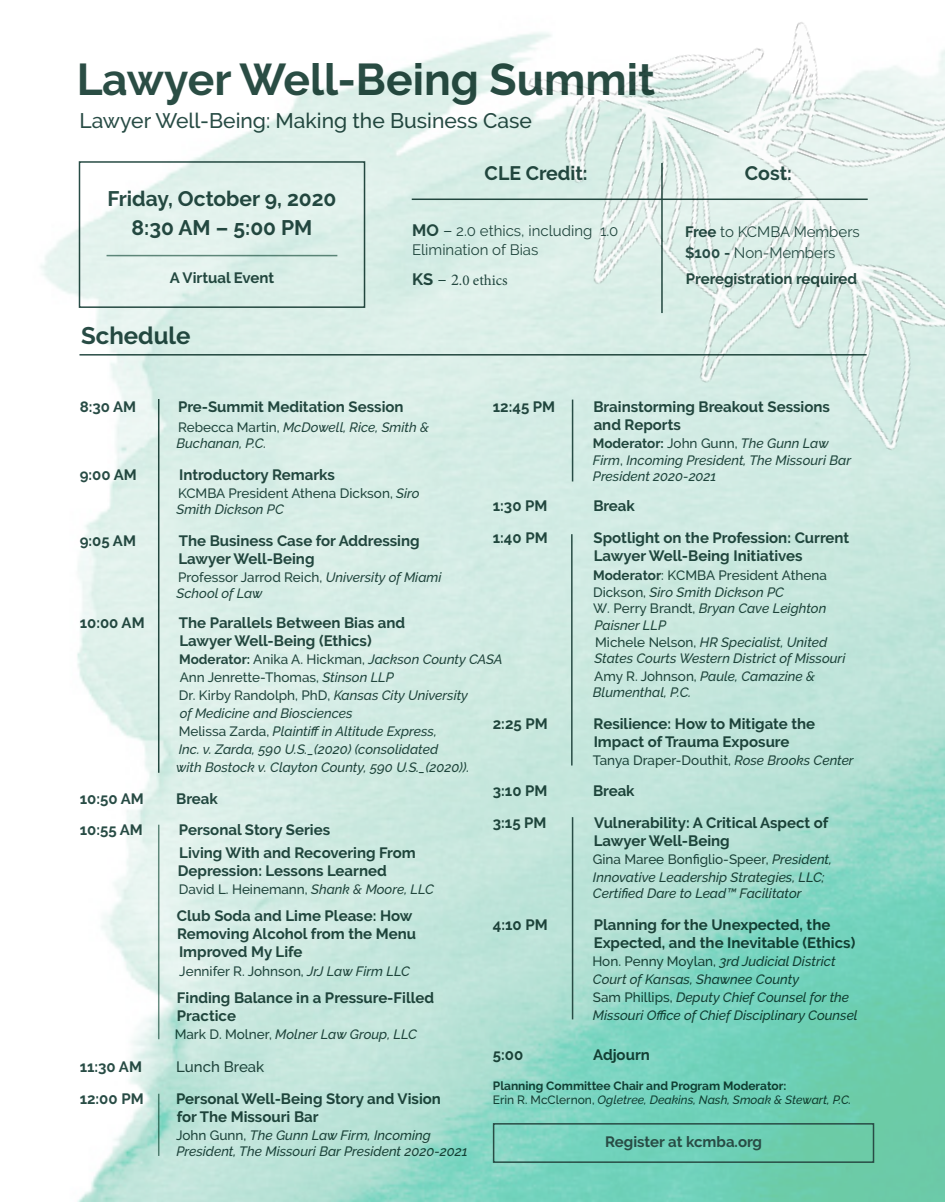
<style>
.page{position:relative;width:945px;height:1202px;background:#fff}
.page>*{position:absolute;margin:0;border:0;box-sizing:border-box;transform-origin:0 0}
.t1{font:700 44.4px "Raleway";color:#2a4d44}
.t2{font:700 24px "Raleway";color:#284c45}
.t3{font:500 21px "Raleway";color:#284c45}
.t4{font:700 21px/28.8px "Raleway";color:#284c45;text-align:center}
.t5{font:700 19.5px "Raleway";color:#284c45}
.t6{font:700 15px/18px "Raleway";color:#284c45}
.t7{font:15px/18.9px "Raleway";color:#284c45}
.t8{font:700 15px "Raleway";color:#294d45}
.t9{font:15px "Minion Pro";color:#284c45}
.t10{font:500 15px "Raleway";color:#284c45}
.t11{font:italic 500 13.5px/18px "Raleway";color:#284c45}
.t12{font:500 13.5px/16.5px "Raleway";color:#284c45}
.t13{font:700 12px/13.5px "Raleway";color:#284c45}
.s1{font-weight:700;font-size:16.5px}
.s2{font-size:16.5px}
.s3{font-family:"Raleway";font-weight:700;font-size:16.5px}
.s4{font-family:"Raleway";font-size:16.5px}
.s5{font-weight:700}
.s6{font-weight:700;font-style:normal}
.s7{font-style:normal}
.s8{font-style:italic}
.s9{font-weight:500}
.s10{font-weight:500;font-style:italic}
</style>
<div class="page">
<img style="left:40px;top:81px;width:905px;height:1121px">
<img style="left:368px;top:22px;width:577px;height:505px">
<hr style="left:661px;top:163px;width:2px;height:150px;background:#284c45">
<hr style="left:412px;top:198px;width:456px;height:2px;background:#284c45">
<hr style="left:571px;top:534px;width:2px;height:231px;background:#284c45">
<hr style="left:572px;top:399px;width:1px;height:82px;background:#284c45">
<div style="left:80px;top:157px;width:285px;height:152px;border:3px solid #fff"></div>
<div style="left:79px;top:161px;width:286px;height:147px;border:2px solid #284c45"></div>
<hr style="left:107px;top:255px;width:230px;height:1px;background:#688d82">
<hr style="left:572px;top:817px;width:1px;height:202px;background:#284c45">
<hr style="left:158px;top:399px;width:1px;height:373px;background:#284c45">
<hr style="left:158px;top:1093px;width:1px;height:62px;background:#688d82">
<hr style="left:158px;top:824px;width:1px;height:215px;background:#688d82">
<hr style="left:80px;top:354px;width:787px;height:1px;background:#284c45">
<div style="left:493px;top:1123px;width:381px;height:39px;border:2px solid #284c45"></div>
<h1 class="t1" style="left:76px;top:54px;width:581px">Lawyer Well-Being Summit</h1>
<h3 class="t3" style="left:79px;top:109px;width:454px">Lawyer Well-Being: Making the Business Case</h3>
<h3 class="t4" style="left:107px;top:184px;width:231px">Friday, October 9, 2020<br>8:30 AM – 5:00 PM</h3>
<p class="t6" style="left:170px;top:269px;width:106px">A Virtual Event</p>
<h2 class="t2" style="left:81px;top:322px;width:111px">Schedule</h2>
<h3 class="t5" style="left:485px;top:162px;width:105px">CLE Credit:</h3>
<h3 class="t5" style="left:745px;top:162px;width:49px">Cost:</h3>
<p class="t7" style="left:412px;top:221px;width:208px"><span class="s1">MO</span> <span class="s2">–</span> 2.0 ethics, including 1.0<br>Elimination of Bias</p>
<p class="t9" style="left:412px;top:270px;width:97px"><span class="s3">KS</span> <span class="s4">–</span> <span class="s2">2</span>.0 ethics</p>
<p class="t7" style="left:685px;top:222px;width:176px"><span class="s5">Free</span> to KCMBA Members</p>
<p class="t8" style="left:686px;top:270px;width:173px">Preregistration required</p>
<p class="t7" style="left:685px;top:243px;width:152px"><span class="s5">$100 -</span> Non-Members</p>
<p class="t6" style="left:493px;top:398px;width:64px">12:45 PM</p>
<p class="t6" style="left:593px;top:398px;width:238px">Brainstorming Breakout Sessions and Reports</p>
<p class="t11" style="left:593px;top:435px;width:260px;line-height:16.5px"><span class="s6">Moderator:</span> <span class="s7">John Gunn,</span> The Gunn Law<br>Firm<span class="s7">,</span> Incoming President, The Missouri Bar<br>President 2020-2021</p>
<p class="t6" style="left:493px;top:497px;width:56px">1:30 PM</p>
<p class="t6" style="left:593px;top:497px;width:43px">Break</p>
<p class="t6" style="left:493px;top:528px;width:56px">1:40 PM</p>
<p class="t6" style="left:594px;top:528px;width:257px">Spotlight on the Profession: Current<br>Lawyer Well-Being Initiatives</p>
<p class="t11" style="left:593px;top:567px;width:254px;line-height:16.6px"><span class="s6">Moderator</span><span class="s7">: KCMBA President Athena<br>Dickson,</span> Siro Smith Dickson PC<br><span class="s7">W. Perry Brandt,</span> Bryan Cave Leighton<br>Paisner LLP<br><span class="s7">Michele Nelson,</span> HR Specialist, United<br>States Courts Western District of Missouri<br><span class="s7">Amy R. Johnson,</span> Paule, Camazine &amp;<br>Blumenthal, P.C.</p>
<p class="t6" style="left:493px;top:714px;width:56px">2:25 PM</p>
<p class="t6" style="left:594px;top:714px;width:223px">Resilience: How to Mitigate the<br>Impact of Trauma Exposure</p>
<p class="t12" style="left:593px;top:751px;width:262px">Tanya Draper-Douthit, <span class="s8">Rose Brooks Center</span></p>
<p class="t6" style="left:493px;top:782px;width:56px">3:10 PM</p>
<p class="t6" style="left:593px;top:782px;width:43px">Break</p>
<p class="t6" style="left:493px;top:813px;width:55px">3:15 PM</p>
<p class="t6" style="left:594px;top:813px;width:236px">Vulnerability: A Critical Aspect of<br>Lawyer Well-Being</p>
<p class="t11" style="left:593px;top:849px;width:241px"><span class="s7">Gina Maree Bonfiglio-Speer,</span> President,<br>Innovative Leadership Strategies, LLC;</p>
<p class="t11" style="left:593px;top:884px;width:210px">Certified Dare to Lead™ Facilitator</p>
<p class="t6" style="left:493px;top:915px;width:56px">4:10 PM</p>
<p class="t6" style="left:594px;top:915px;width:263px">Planning for the Unexpected, the<br>Expected, and the Inevitable (Ethics)</p>
<p class="t11" style="left:592px;top:951px;width:267px"><span class="s7">Hon. Penny Moylan,</span> 3rd Judicial District Court of Kansas, Shawnee County<br><span class="s7">Sam Phillips,</span> Deputy Chief Counsel for the Missouri Office of Chief Disciplinary Counsel</p>
<p class="t6" style="left:493px;top:1045px;width:32px">5:00</p>
<p class="t6" style="left:593px;top:1045px;width:58px">Adjourn</p>
<p class="t13" style="left:493px;top:1079px;width:360px">Planning Committee Chair and Program Moderator:<br><span class="s9">Erin R. McClernon,</span> <span class="s10">Ogletree, Deakins, Nash, Smoak &amp; Stewart, P.C.</span></p>
<p class="t6" style="left:80px;top:398px;width:58px">8:30 AM</p>
<p class="t6" style="left:178px;top:398px;width:227px">Pre-Summit Meditation Session</p>
<p class="t11" style="left:176px;top:419px;width:254px;line-height:16.5px"><span class="s7">Rebecca Martin,</span> McDowell, Rice, Smith &amp;<br>Buchanan, P.C.</p>
<p class="t6" style="left:80px;top:465px;width:59px">9:00 AM</p>
<p class="t6" style="left:179px;top:465px;width:157px">Introductory Remarks</p>
<p class="t12" style="left:176px;top:484px;width:245px">KCMBA President Athena Dickson, <span class="s8">Siro<br>Smith Dickson PC</span></p>
<p class="t6" style="left:80px;top:531px;width:58px">9:05 AM</p>
<p class="t6" style="left:178px;top:531px;width:243px">The Business Case for Addressing<br>Lawyer Well-Being</p>
<p class="t11" style="left:176px;top:568px;width:267px;line-height:16.5px"><span class="s7">Professor Jarrod Reich,</span> University of Miami<br>School of Law</p>
<p class="t6" style="left:80px;top:614px;width:66px">10:00 AM</p>
<p class="t6" style="left:179px;top:614px;width:228px">The Parallels Between Bias and<br>Lawyer Well-Being (Ethics)</p>
<p class="t11" style="left:176px;top:650px;width:328px"><span class="s6">Moderator:</span> <span class="s7">Anika A. Hickman,</span> Jackson County CASA <span class="s7">Ann Jenrette-Thomas,</span> Stinson LLP<br><span class="s7">Dr. Kirby Randolph, PhD,</span> Kansas City University<br>of Medicine and Biosciences<br><span class="s7">Melissa Zarda,</span> Plaintiff in Altitude Express,<br>Inc. v. Zarda, 590 U.S._(2020) (consolidated<br>with Bostock v. Clayton County, 590 U.S._(2020)).</p>
<p class="t6" style="left:80px;top:789px;width:66px">10:50 AM</p>
<p class="t6" style="left:176px;top:789px;width:43px">Break</p>
<p class="t6" style="left:80px;top:821px;width:65px">10:55 AM</p>
<p class="t6" style="left:179px;top:818px;width:238px;line-height:22.5px">Personal Story Series<br>Living With and Recovering From</p>
<p class="t6" style="left:178px;top:861px;width:210px">Depression: Lessons Learned</p>
<p class="t12" style="left:179px;top:880px;width:256px">David L. Heinemann, <span class="s8">Shank &amp; Moore, LLC</span></p>
<p class="t6" style="left:177px;top:906px;width:241px">Club Soda and Lime Please: How<br>Removing Alcohol from the Menu<br>Improved My Life</p>
<p class="t12" style="left:179px;top:963px;width:232px">Jennifer R. Johnson, <span class="s8">JrJ Law Firm LLC</span></p>
<p class="t6" style="left:177px;top:989px;width:259px">Finding Balance in a Pressure-Filled<br>Practice</p>
<p class="t11" style="left:175px;top:1025px;width:244px"><span class="s7">Mark D. Molner,</span> Molner Law Group, LLC</p>
<p class="t6" style="left:80px;top:1058px;width:64px">11:30 AM</p>
<p class="t10" style="left:176px;top:1058px;width:90px">Lunch Break</p>
<p class="t6" style="left:80px;top:1089px;width:65px">12:00 PM</p>
<p class="t6" style="left:176px;top:1089px;width:266px">Personal Well-Being Story and Vision for The Missouri Bar</p>
<p class="t11" style="left:176px;top:1126px;width:293px;line-height:16.5px"><span class="s7">John Gunn,</span> The Gunn Law Firm, Incoming<br>President, The Missouri Bar President 2020-2021</p>
<p class="t6" style="left:605px;top:1133px;width:158px">Register at kcmba.org</p>
</div>
